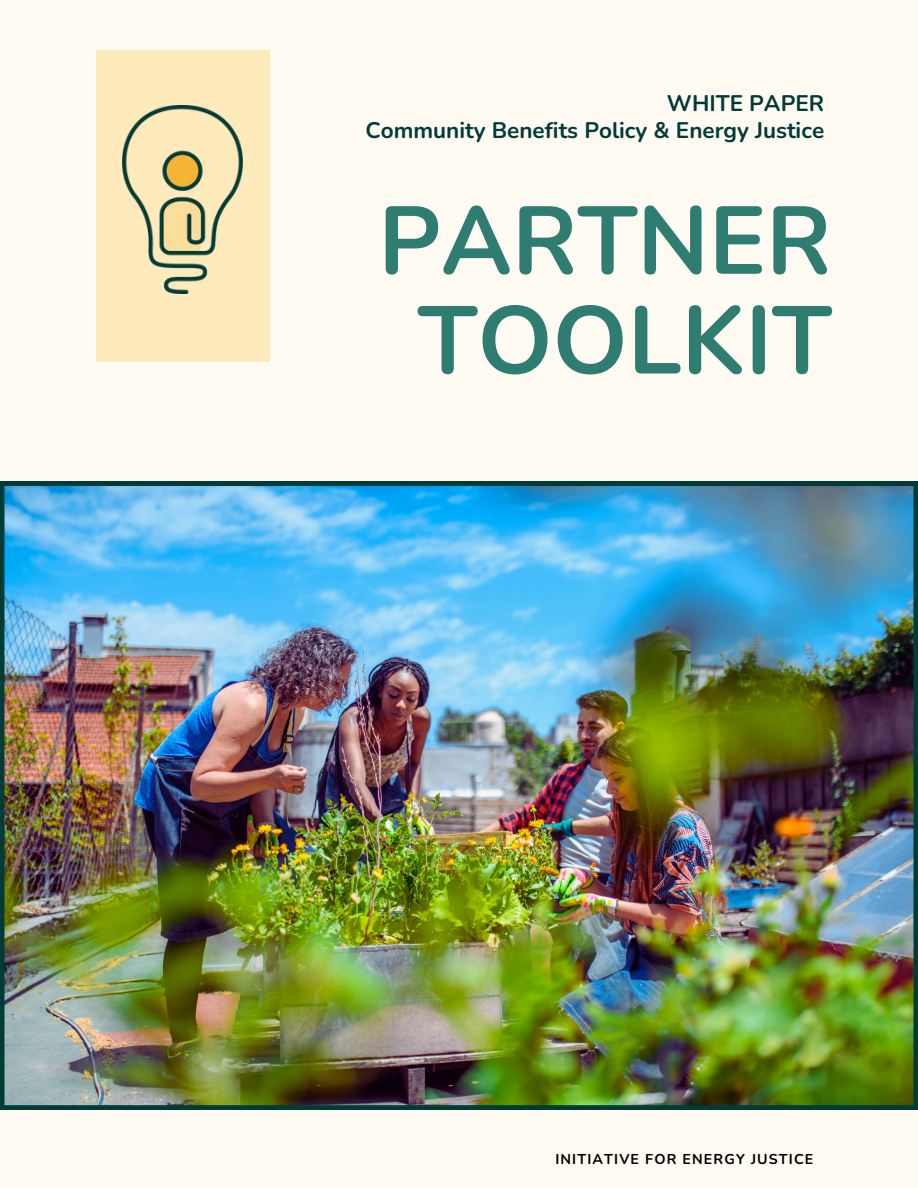
<style>
.page{position:relative;width:918px;height:1188px;background:#fffaf2}
.page>*{position:absolute;margin:0;border:0;box-sizing:border-box;transform-origin:0 0}
.t1{font:700 95.85px/99.8px "Nunito";color:#2e7d70;text-align:center}
.t2{font:700 22.5px/27px "Nunito";color:#003b36;text-align:right}
.t3{font:700 14.25px "Nunito";letter-spacing:.08em;color:#000}
</style>
<div class="page">
<img style="left:0;top:482px;width:918px;height:627px">
<div style="left:96px;top:50px;width:174px;height:312px;background:#ffeabc"></div>
<img style="left:123px;top:106px;width:119px;height:188px">
<p class="t2" style="left:365px;top:90px;width:460px">WHITE PAPER<br>Community Benefits Policy &amp; Energy Justice</p>
<p class="t1" style="left:378px;top:192px;width:455px">PARTNER<br>TOOLKIT</p>
<h1 class="t3" style="left:555px;top:1149px;width:260px">INITIATIVE FOR ENERGY JUSTICE</h1>
</div>
